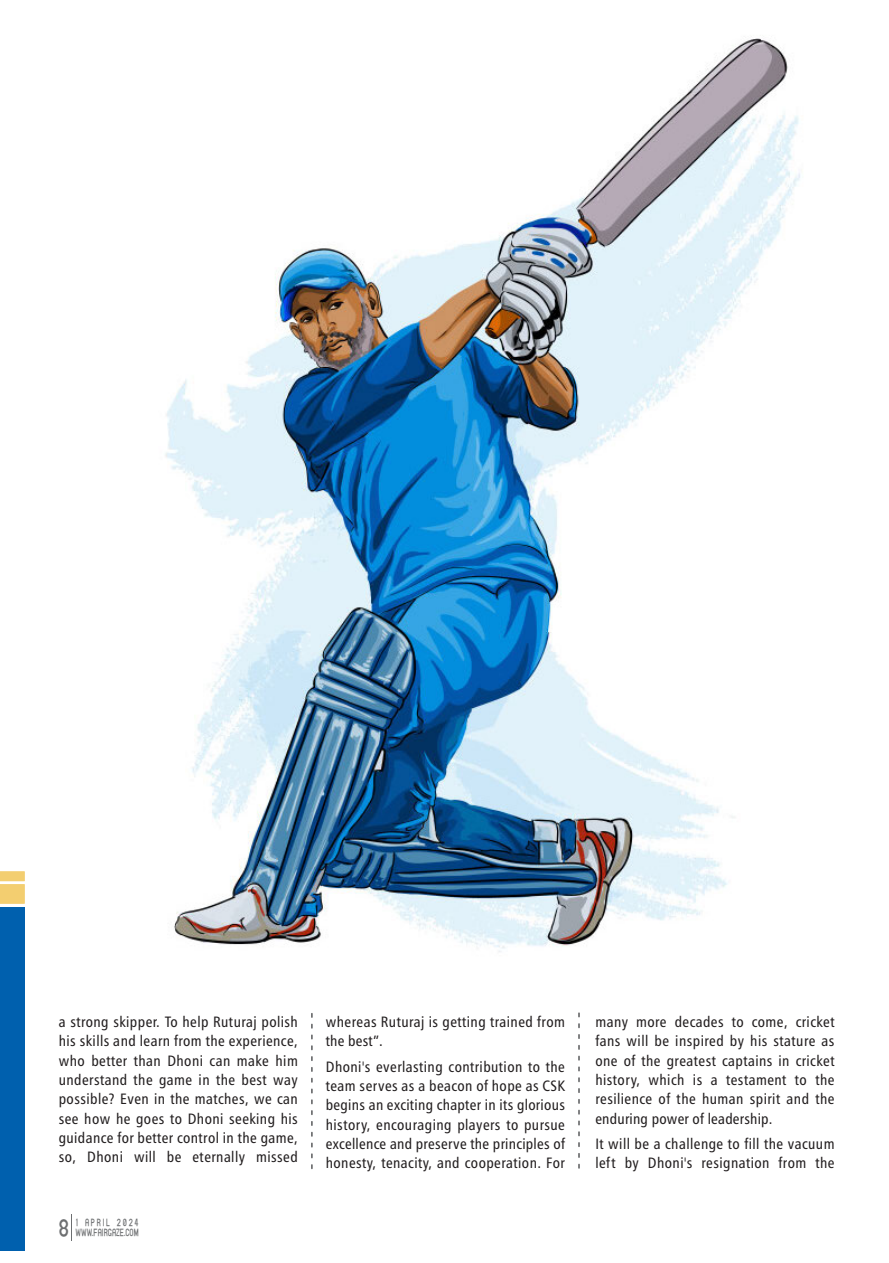
<style>
.page{position:relative;width:889px;height:1263px;background:#fff}
.page>*{position:absolute;margin:0;border:0;box-sizing:border-box;transform-origin:0 0}
.t1{font:26.4px "Nafees Web Naskh";color:#6d6f71;scale:.81 1}
.t2{font:15px/19.4px "Humanist 777 BT Roman Condensed B";letter-spacing:.03em;color:#231f20;text-align:justify}
.t3{font:11.25px/10.2px "Nafees Web Naskh";color:#6d6f71;scale:.75 1}
</style>
<div class="page">
<svg style="left:578px;top:1012px;width:1px;height:157px"></svg>
<svg style="left:311px;top:1013px;width:1px;height:156px"></svg>
<img style="left:0;top:38px;width:800px;height:914px">
<div style="left:0;top:906px;width:25px;height:344px;background:#0060ae"></div>
<svg style="left:71px;top:1214px;width:1px;height:26px"></svg>
<svg style="left:0;top:871px;width:25px;height:32px"></svg>
<p class="t2" style="left:59px;top:1013px;width:240px">a strong skipper. To help Ruturaj polish his skills and learn from the experience, who better than Dhoni can make him understand the game in the best way possible? Even in the matches, we can see how he goes to Dhoni seeking his guidance for better control in the game, so, Dhoni will be eternally missed</p>
<h1 class="t1" style="left:59px;top:1216px;width:15px">8</h1>
<p class="t3" style="left:75px;top:1217px;width:86px">1 APRIL 2024<br>WWW.FAIRGAZE.COM</p>
<p class="t2" style="left:326px;top:1013px;width:240px">whereas Ruturaj is getting trained from the best”.</p>
<p class="t2" style="left:325px;top:1057px;width:240px">Dhoni's everlasting contribution to the team serves as a beacon of hope as CSK begins an exciting chapter in its glorious history, encouraging players to pursue excellence and preserve the principles of honesty, tenacity, and cooperation. For</p>
<p class="t2" style="left:595px;top:1013px;width:240px">many more decades to come, cricket fans will be inspired by his stature as one of the greatest captains in cricket history, which is a testament to the resilience of the human spirit and the enduring power of leadership.</p>
<p class="t2" style="left:595px;top:1135px;width:240px">It will be a challenge to fill the vacuum left by Dhoni's resignation from the</p>
</div>
